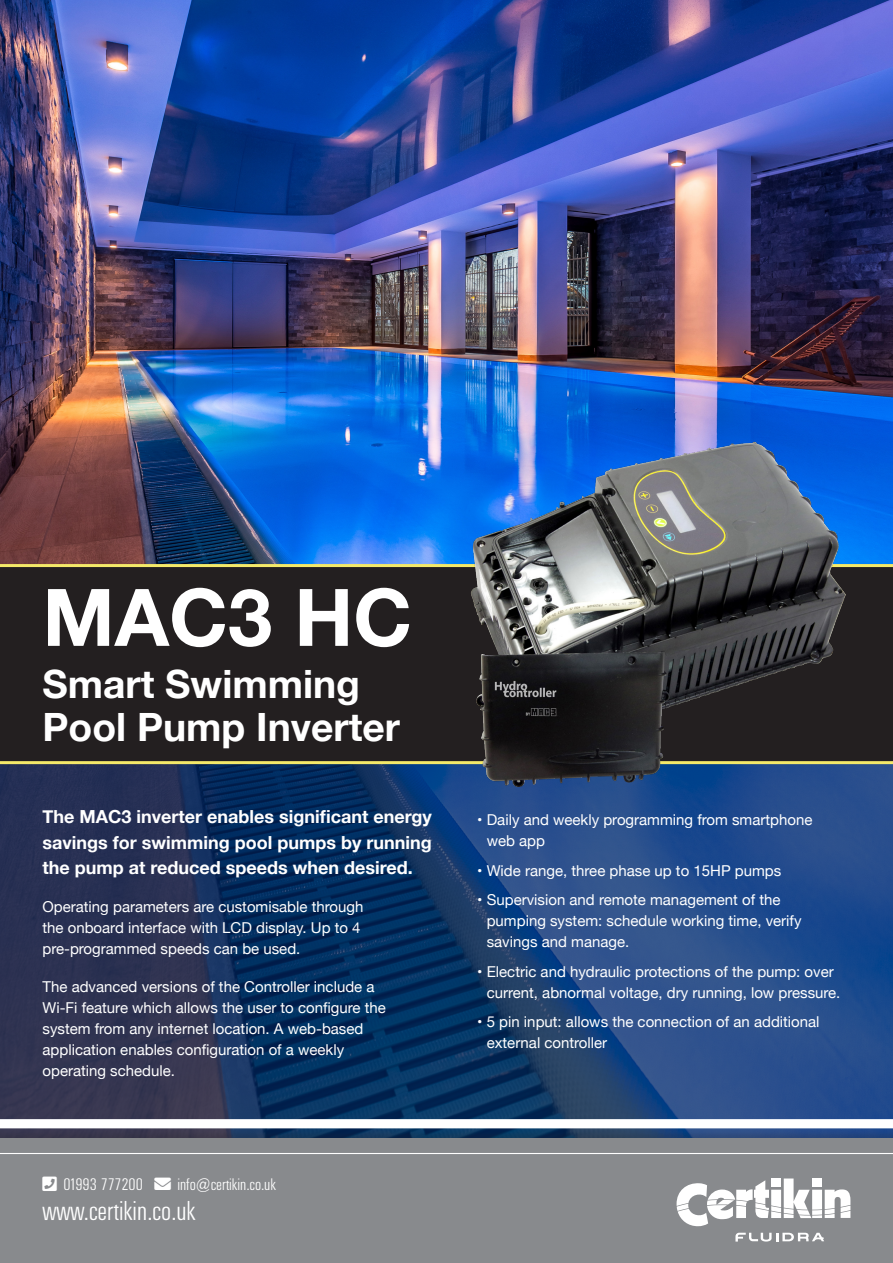
<style>
.page{position:relative;width:893px;height:1263px;background:#fff}
.page>*{position:absolute;margin:0;border:0;box-sizing:border-box;transform-origin:0 0}
._01{font:700 79.5px "Helvetica Neue";color:#fff}
._02{font:700 39px/43.5px "Helvetica Neue";color:#fff}
.t1{font:300 27px "Univers Condensed BQ";color:#fff}
._03{font:700 18px/25.5px "Helvetica Neue";color:#fff;text-align:justify}
.t2{font:300 16.5px "Univers Condensed BQ";color:#fff}
._05{font:15px/21px "Helvetica Neue";color:#fff}
</style>
<div class="page">
<img style="left:0;top:0;width:893px;height:564px">
<img style="left:0;top:764px;width:893px;height:365px">
<div style="left:0;top:564px;width:893px;height:200px;background:#231f20"></div>
<img style="left:465px;top:438px;width:385px;height:353px">
<div style="left:0;top:1129px;width:893px;height:134px;background:#231f20;opacity:.2"></div>
<div style="left:0;top:1138px;width:893px;height:125px;background:#888a8d"></div>
<svg style="left:677px;top:1178px;width:173px;height:48px"></svg>
<svg style="left:735px;top:1233px;width:89px;height:8px"></svg>
<hr style="left:0;top:1153px;width:893px;height:1px;background:#fff">
<div style="left:0;top:1119px;width:893px;height:9px;background:#fff"></div>
<p class="_01" style="left:43px;top:555px;width:371px">MAC3 HC</p>
<p class="_02" style="left:43px;top:663px;width:359px">Smart Swimming<br>Pool Pump Inverter</p>
<p class="_03" style="left:43px;top:805px;width:391px">The MAC3 inverter enables significant energy savings for swimming pool pumps by running the pump at reduced speeds when desired.</p>
<p class="_05" style="left:43px;top:897px;width:322px">Operating parameters are customisable through the onboard interface with LCD display. Up to 4 pre-programmed speeds can be used.</p>
<p class="_05" style="left:43px;top:977px;width:345px">The advanced versions of the Controller include a Wi-Fi feature which allows the user to configure the system from any internet location. A web-based application enables configuration of a weekly operating schedule.</p>
<p class="t2" style="left:63px;top:1176px;width:214px">01993 777200 → info@certikin.co.uk</p>
<h3 class="t1" style="left:43px;top:1196px;width:155px">www.certikin.co.uk</h3>
<p class="_05" style="left:487px;top:810px;width:327px;text-indent:-9px">• Daily and weekly programming from smartphone web app</p>
<p class="_05" style="left:477px;top:861px;width:305px">• Wide range, three phase up to 15HP pumps</p>
<p class="_05" style="left:487px;top:890px;width:316px;text-indent:-9px">• Supervision and remote management of the pumping system: schedule working time, verify savings and manage.</p>
<p class="_05" style="left:487px;top:962px;width:355px;text-indent:-9px">• Electric and hydraulic protections of the pump: over current, abnormal voltage, dry running, low pressure.</p>
<p class="_05" style="left:487px;top:1012px;width:334px;text-indent:-9px">• 5 pin input: allows the connection of an additional external controller</p>
</div>
